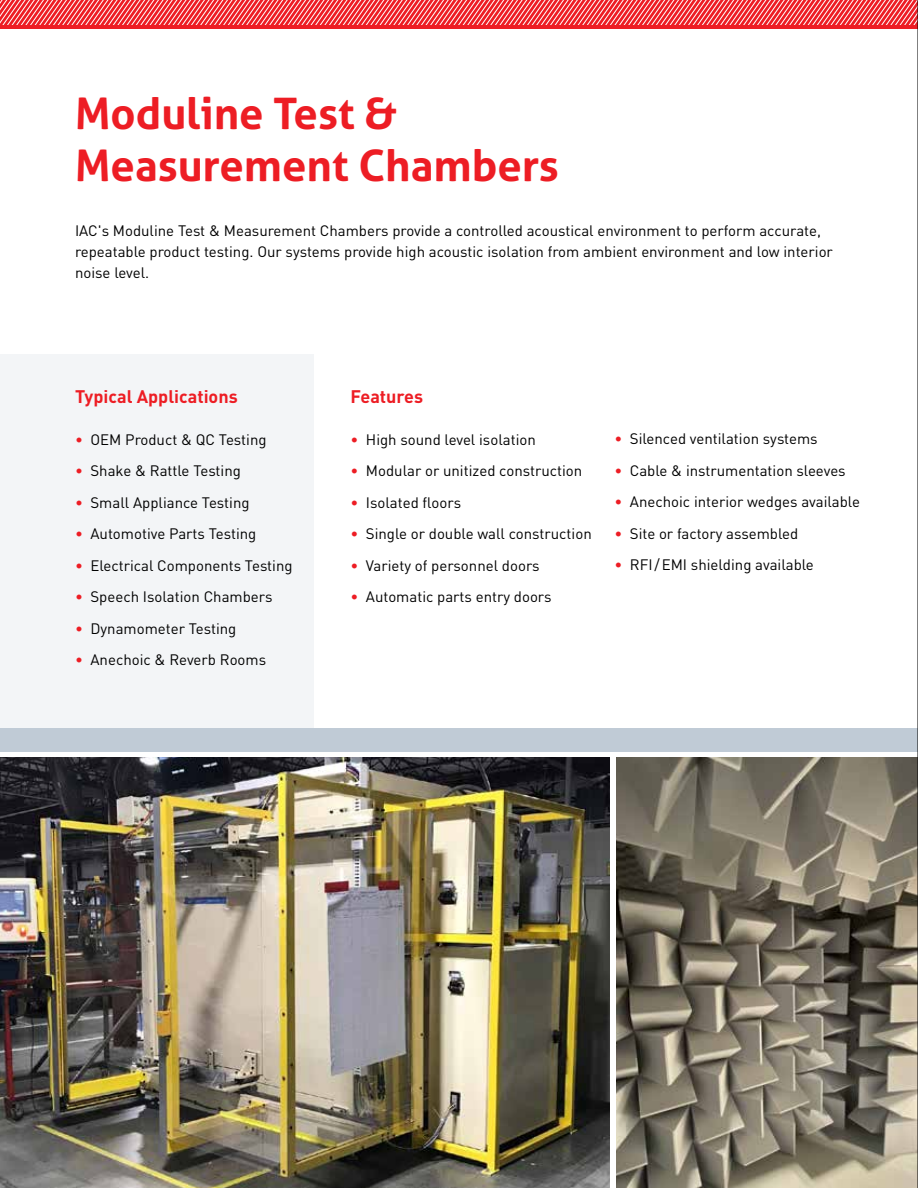
<style>
.page{position:relative;width:918px;height:1188px;background:#fff}
.page>*{position:absolute;margin:0;border:0;box-sizing:border-box;transform-origin:0 0}
.t1{font:700 43.5px/52.2px "Aller";color:#ed1d24}
.t2{font:700 18px "DIN Pro";color:#ed1d24}
.t3{font:15px/21px "DIN Pro";color:#000}
.s1{color:#ed1d24}
</style>
<div class="page">
<div style="left:0;top:354px;width:313px;height:374px;background:#f3f5f7"></div>
<div style="left:0;top:0;width:918px;height:29px;background:#ed1d24"></div>
<svg style="left:0;top:0;width:917px;height:25px"></svg>
<img style="left:0;top:757px;width:610px;height:431px">
<img style="left:616px;top:757px;width:301px;height:431px">
<div style="left:0;top:728px;width:918px;height:24px;background:#c0cbd6"></div>
<hr style="left:917px;top:0;width:1px;height:1188px;background:#000">
<h1 class="t1" style="left:75px;top:87px;width:485px">Moduline Test &amp;<br>Measurement Chambers</h1>
<p class="t3" style="left:75px;top:219px;width:759px">IAC's Moduline Test &amp; Measurement Chambers provide a controlled acoustical environment to perform accurate, repeatable product testing. Our systems provide high acoustic isolation from ambient environment and low interior noise level.</p>
<p class="t2" style="left:75px;top:384px;width:164px">Typical Applications</p>
<p class="t3" style="left:75px;top:428px;width:193px"><span class="s1">•</span> OEM Product &amp; QC Testing</p>
<p class="t3" style="left:75px;top:460px;width:167px"><span class="s1">•</span> Shake &amp; Rattle Testing</p>
<p class="t3" style="left:75px;top:491px;width:176px"><span class="s1">•</span> Small Appliance Testing</p>
<p class="t3" style="left:75px;top:523px;width:183px"><span class="s1">•</span> Automotive Parts Testing</p>
<p class="t3" style="left:75px;top:554px;width:219px"><span class="s1">•</span> Electrical Components Testing</p>
<p class="t3" style="left:75px;top:586px;width:199px"><span class="s1">•</span> Speech Isolation Chambers</p>
<p class="t3" style="left:75px;top:617px;width:163px"><span class="s1">•</span> Dynamometer Testing</p>
<p class="t3" style="left:75px;top:649px;width:193px"><span class="s1">•</span> Anechoic &amp; Reverb Rooms</p>
<p class="t2" style="left:350px;top:384px;width:74px">Features</p>
<p class="t3" style="left:350px;top:428px;width:187px"><span class="s1">•</span> High sound level isolation</p>
<p class="t3" style="left:350px;top:460px;width:233px"><span class="s1">•</span> Modular or unitized construction</p>
<p class="t3" style="left:350px;top:491px;width:112px"><span class="s1">•</span> Isolated floors</p>
<p class="t3" style="left:350px;top:523px;width:243px"><span class="s1">•</span> Single or double wall construction</p>
<p class="t3" style="left:350px;top:554px;width:191px"><span class="s1">•</span> Variety of personnel doors</p>
<p class="t3" style="left:350px;top:586px;width:203px"><span class="s1">•</span> Automatic parts entry doors</p>
<p class="t3" style="left:614px;top:427px;width:205px"><span class="s1">•</span> Silenced ventilation systems</p>
<p class="t3" style="left:614px;top:459px;width:233px"><span class="s1">•</span> Cable &amp; instrumentation sleeves</p>
<p class="t3" style="left:614px;top:490px;width:247px"><span class="s1">•</span> Anechoic interior wedges available</p>
<p class="t3" style="left:614px;top:522px;width:185px"><span class="s1">•</span> Site or factory assembled</p>
<p class="t3" style="left:614px;top:553px;width:201px"><span class="s1">•</span> RFI/EMI shielding available</p>
</div>
